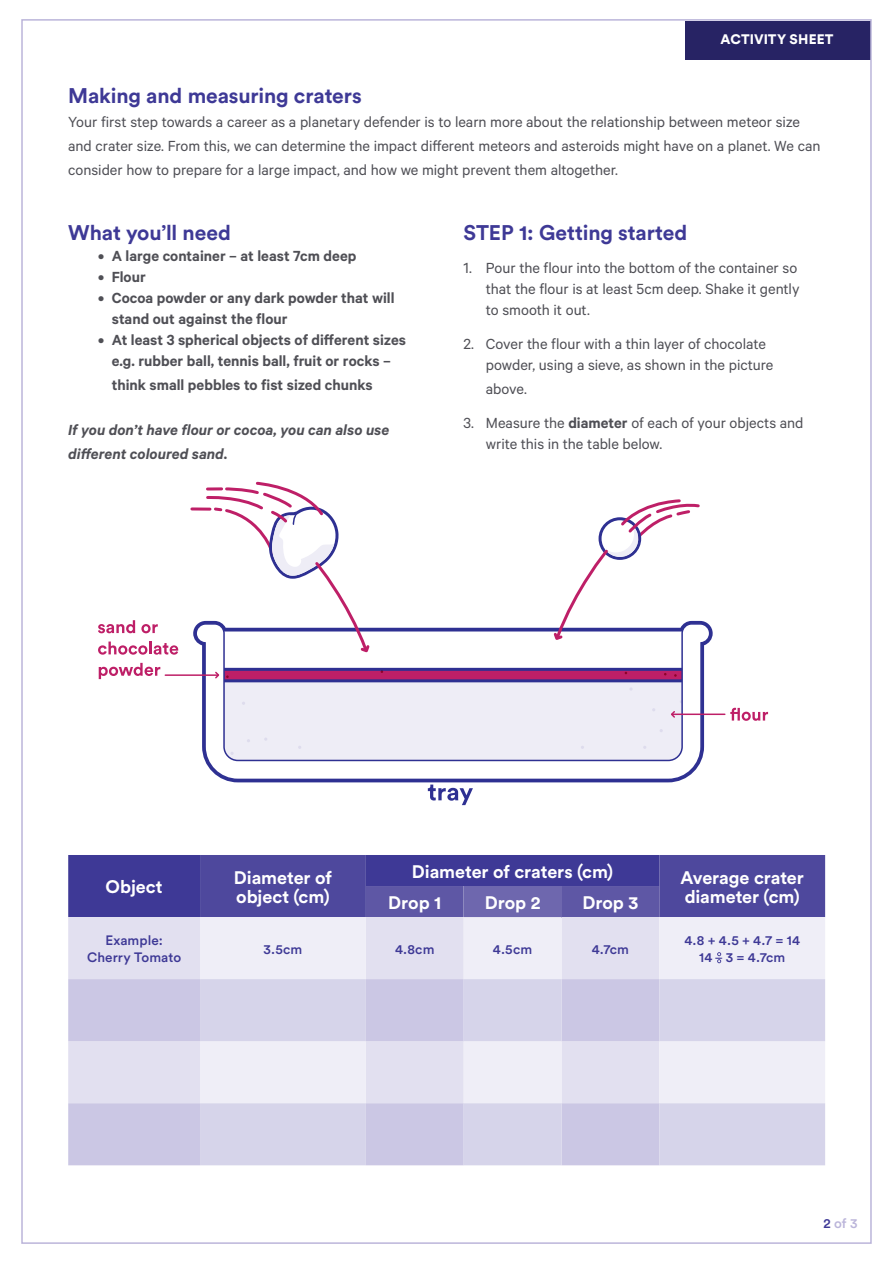
<style>
.page{position:relative;width:893px;height:1263px;background:#fff}
.page>*{position:absolute;margin:0;border:0;box-sizing:border-box;transform-origin:0 0}
.t1{font:700 21px "Circular Std";letter-spacing:-.005em;color:#3e3996}
.t2{font:700 18px/19.5px "Circular Std";letter-spacing:-.005em;color:#fff}
.t3{font:16.5px/21px "Calibre";letter-spacing:-.005em;color:#4f4f55}
.t4{font:600 16.5px/21px "Calibre";color:#4f4f55}
.t5{font:italic 600 16.5px/24px "Calibre";color:#4f4f55}
.t6{font:900 13.65px "Circular Std";letter-spacing:.005em;color:#fff}
.t7{font:500 13.5px/16.2px "Circular Std";letter-spacing:.005em;color:#3e3996;text-align:center}
.t8{font:500 13.5px "Circular Std";color:#bbb5da}
.s1{font-weight:600}
.s2{font-family:"Helvetica Neue LT Std";font-weight:400}
.s3{color:#3e3996}
</style>
<div class="page">
<div style="left:685px;top:21px;width:185px;height:38px;background:#272364"></div>
<svg style="left:68px;top:855px;width:757px;height:62px;background:#4a449b"></svg>
<div style="left:464px;top:886px;width:97px;height:31px;background:#6e67ae"></div>
<div style="left:68px;top:917px;width:132px;height:62px;background:#e2e0f0"></div>
<svg style="left:200px;top:917px;width:625px;height:62px;background:#eae9f4"></svg>
<svg style="left:68px;top:979px;width:132px;height:186px;background:#d3cfe8"></svg>
<svg style="left:200px;top:979px;width:625px;height:186px;background:#dad8ec"></svg>
<svg style="left:717px;top:952px;width:4px;height:11px"></svg>
<svg style="left:195px;top:622px;width:516px;height:159px"></svg>
<svg style="left:730px;top:708px;width:38px;height:13px"></svg>
<svg style="left:428px;top:784px;width:45px;height:21px"></svg>
<svg style="left:192px;top:507px;width:13px;height:4px"></svg>
<svg style="left:98px;top:620px;width:37px;height:13px"></svg>
<svg style="left:141px;top:624px;width:17px;height:9px"></svg>
<svg style="left:98px;top:641px;width:80px;height:14px"></svg>
<svg style="left:99px;top:663px;width:61px;height:16px"></svg>
<hr style="left:165px;top:674px;width:53px;height:2px;background:#be1f67">
<hr style="left:672px;top:713px;width:53px;height:2px;background:#be1f67">
<svg style="left:214px;top:670px;width:478px;height:100px;background:#e1d3e5"></svg>
<svg style="left:205px;top:481px;width:167px;height:174px"></svg>
<svg style="left:551px;top:499px;width:151px;height:143px"></svg>
<p class="t6" style="left:721px;top:30px;width:115px">ACTIVITY SHEET</p>
<p class="t1" style="left:68px;top:82px;width:295px">Making and measuring craters</p>
<p class="t3" style="left:68px;top:109px;width:754px;line-height:24px">Your first step towards a career as a planetary defender is to learn more about the relationship between meteor size and crater size. From this, we can determine the impact different meteors and asteroids might have on a planet. We can consider how to prepare for a large impact, and how we might prevent them altogether.</p>
<p class="t1" style="left:68px;top:219px;width:164px">What you’ll need</p>
<p class="t4" style="left:98px;top:245px;width:260px">• A large container – at least 7cm deep</p>
<p class="t4" style="left:98px;top:266px;width:49px">• Flour</p>
<p class="t4" style="left:112px;top:287px;width:284px;text-indent:-13px">• Cocoa powder or any dark powder that will stand out against the flour</p>
<p class="t4" style="left:98px;top:329px;width:309px;text-align:center">• At least 3 spherical objects of different sizes e.g. rubber ball, tennis ball, fruit or rocks –</p>
<p class="t4" style="left:112px;top:374px;width:262px">think small pebbles to fist sized chunks</p>
<p class="t5" style="left:68px;top:417px;width:323px">If you don’t have flour or cocoa, you can also use different coloured sand.</p>
<p class="t1" style="left:463px;top:219px;width:226px">STEP 1: Getting started</p>
<p class="t3" style="left:486px;top:257px;width:315px;text-indent:-23px">1. Pour the flour into the bottom of the container so that the flour is at least 5cm deep. Shake it gently to smooth it out.</p>
<p class="t3" style="left:486px;top:333px;width:289px;text-indent:-23px">2. Cover the flour with a thin layer of chocolate powder, using a sieve, as shown in the picture</p>
<p class="t3" style="left:486px;top:378px;width:42px">above.</p>
<p class="t3" style="left:486px;top:412px;width:319px;text-indent:-23px">3. Measure the <span class="s1">diameter</span> of each of your objects and write this in the table below.</p>
<p class="t2" style="left:106px;top:877px;width:58px">Object</p>
<p class="t2" style="left:234px;top:867px;width:100px">Diameter of object (cm)</p>
<p class="t2" style="left:412px;top:861px;width:203px">Diameter of craters (cm)</p>
<p class="t2" style="left:680px;top:867px;width:125px">Average crater</p>
<p class="t2" style="left:388px;top:892px;width:55px">Drop 1</p>
<p class="t2" style="left:485px;top:892px;width:57px">Drop 2</p>
<p class="t2" style="left:582px;top:892px;width:57px">Drop 3</p>
<p class="t2" style="left:685px;top:886px;width:117px">diameter (cm)</p>
<p class="t7" style="left:87px;top:932px;width:96px">Example:<br>Cherry Tomato</p>
<p class="t7" style="left:264px;top:940px;width:40px">3.5cm</p>
<p class="t7" style="left:395px;top:940px;width:41px">4.8cm</p>
<p class="t7" style="left:493px;top:940px;width:41px">4.5cm</p>
<p class="t7" style="left:592px;top:940px;width:39px">4.7cm</p>
<p class="t7" style="left:684px;top:932px;width:117px">4.8 + 4.5 + 4.7 = 14<br>14 <span class="s2">–</span> 3 = 4.7cm</p>
<p class="t8" style="left:823px;top:1215px;width:36px"><span class="s3">2</span> of 3</p>
</div>
